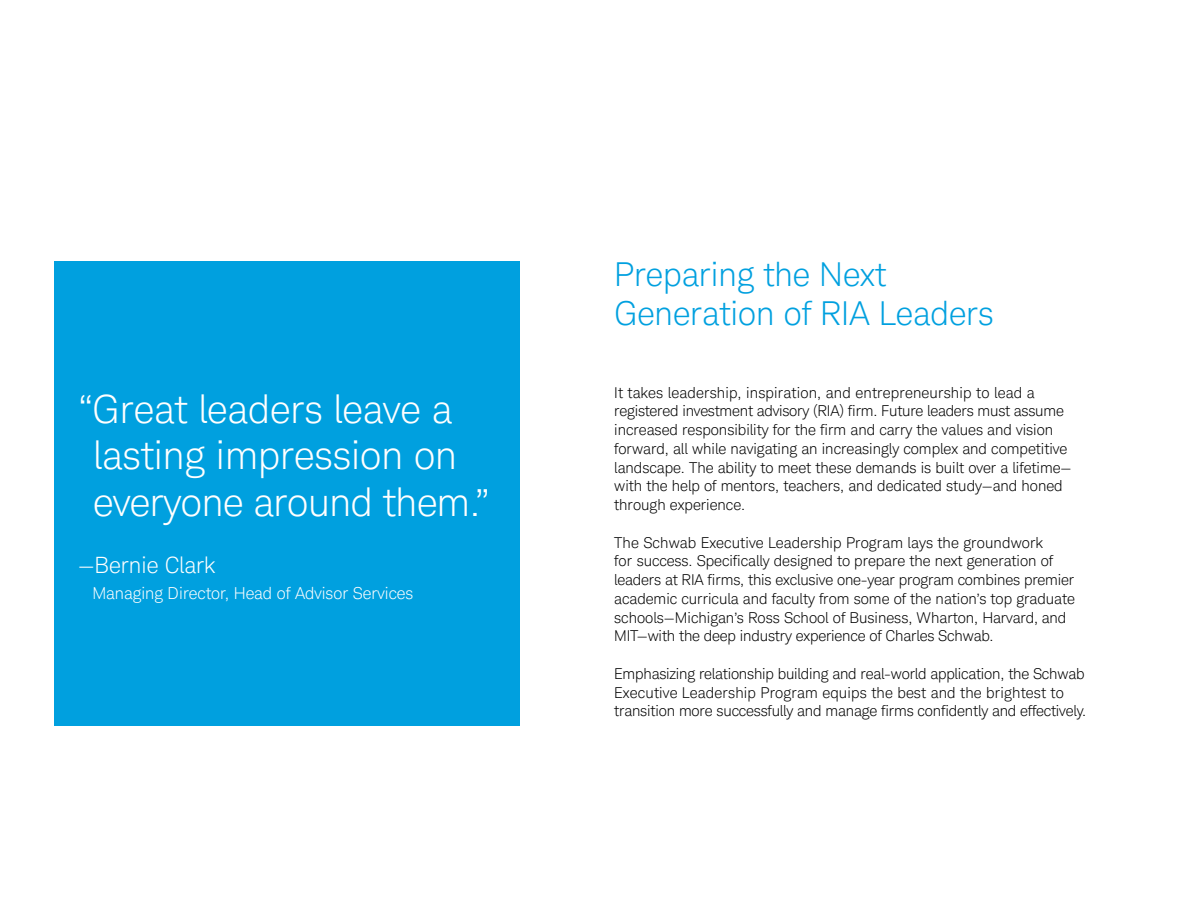
<style>
.page{position:relative;width:1188px;height:918px;background:#fff}
.page>*{position:absolute;margin:0;border:0;box-sizing:border-box;transform-origin:0 0}
.t1{font:300 39px/46.5px "Charles Modern";color:#fff}
.Page_title{font:300 33px/39px "Charles Modern";color:#00a0df}
.t2{font:300 22.5px "Charles Modern";color:#fff}
.t3{font:300 16.5px "Charles Modern";color:#fff}
.Paragraph_Style_1{font:300 15px/18.8px "Charles Modern";color:#000}
</style>
<div class="page">
<div style="left:54px;top:262px;width:465px;height:464px;background:#00a0df"></div>
<p class="t1" style="left:93px;top:386px;width:398px;text-indent:-15px">“Great leaders leave a lasting impression on everyone around them.”</p>
<p class="t2" style="left:78px;top:552px;width:139px">—Bernie Clark</p>
<p class="t3" style="left:92px;top:583px;width:322px">Managing Director, Head of Advisor Services</p>
<p class="Page_title" style="left:614px;top:255px;width:381px">Preparing the Next<br>Generation of RIA Leaders</p>
<p class="Paragraph_Style_1" style="left:614px;top:383px;width:459px">It takes leadership, inspiration, and entrepreneurship to lead a registered investment advisory (RIA) firm. Future leaders must assume increased responsibility for the firm and carry the values and vision forward, all while navigating an increasingly complex and competitive landscape. The ability to meet these demands is built over a lifetime— with the help of mentors, teachers, and dedicated study—and honed through experience.</p>
<p class="Paragraph_Style_1" style="left:614px;top:533px;width:462px">The Schwab Executive Leadership Program lays the groundwork<br>for success. Specifically designed to prepare the next generation of leaders at RIA firms, this exclusive one-year program combines premier academic curricula and faculty from some of the nation’s top graduate schools—Michigan’s Ross School of Business, Wharton, Harvard, and MIT—with the deep industry experience of Charles Schwab.</p>
<p class="Paragraph_Style_1" style="left:614px;top:664px;width:474px">Emphasizing relationship building and real-world application, the Schwab<br>Executive Leadership Program equips the best and the brightest to transition more successfully and manage firms confidently and effectively.</p>
</div>
